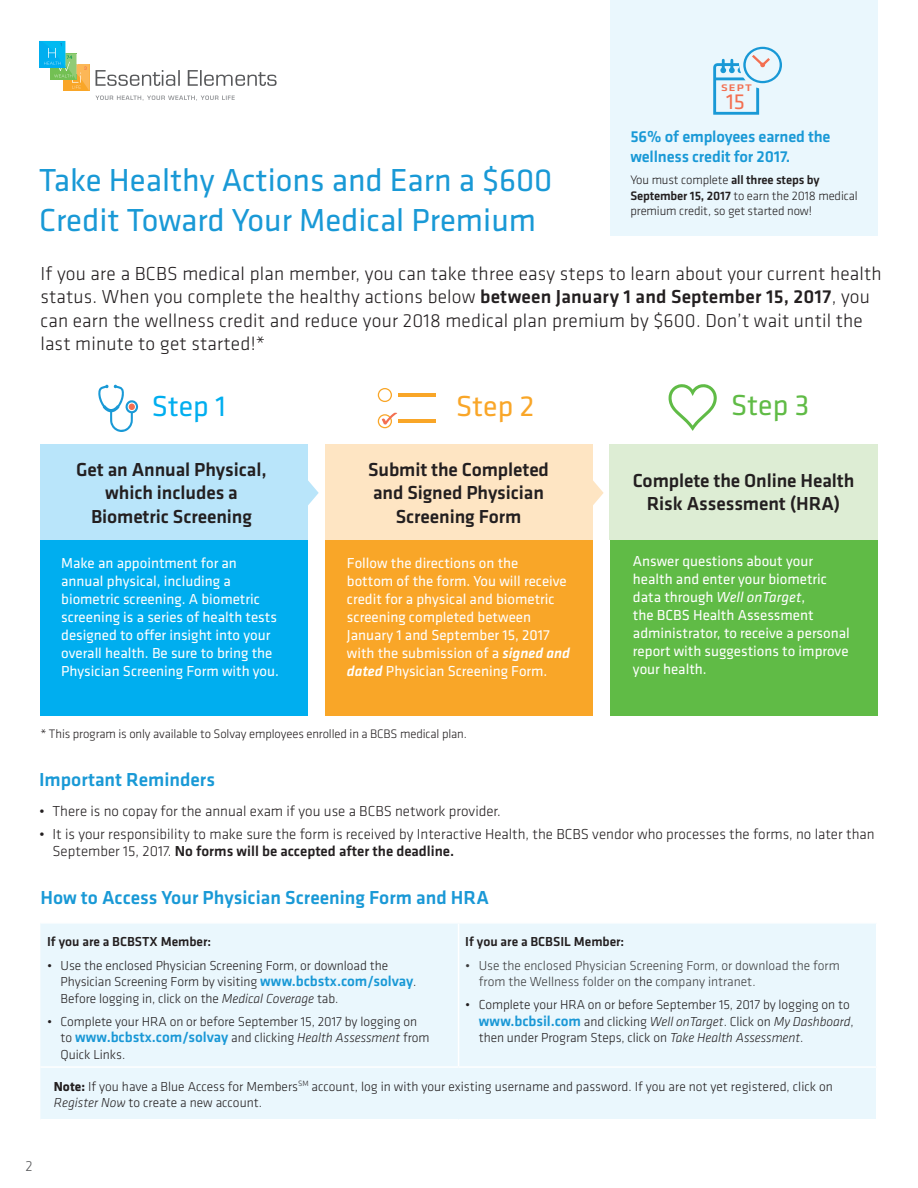
<style>
.page{position:relative;width:918px;height:1188px;background:#fff}
.page>*{position:absolute;margin:0;border:0;box-sizing:border-box;transform-origin:0 0}
.t1{font:33px/39.6px "Klavika";color:#1999d6}
.t2{font:30px "Klavika";color:#00aeef}
.t3{font:30px "Klavika";color:#f9a628}
.t4{font:30px "Klavika";color:#60bb46}
.t5{font:22.5px "Klavika";color:#f36f51}
.t6{font:300 19.5px/23.4px "Klavika";letter-spacing:.01em;color:#231f20}
.t7{font:500 19.5px/23.4px "Klavika";letter-spacing:-.005em;color:#231f20;text-align:center}
.t8{font:500 19.5px "Klavika";color:#1999d6}
.t9{font:500 16.5px/19.8px "Klavika";letter-spacing:-.01em;color:#1999d6}
.t10{font:15px/18px "Klavika";color:#fff}
.t11{font:300 15px/16.5px "Klavika";color:#231f20}
.t12{font:500 15px "Klavika";letter-spacing:-.005em;color:#1a98d6}
.t13{font:300 15px "Klavika";color:#57585a}
.t14{font:300 13.5px/16.5px "Klavika";letter-spacing:-.005em;color:#231f20}
.t15{font:300 13.5px/16.5px "Klavika";color:#3e3e3f}
.t16{font:500 13.5px "Klavika";color:#231f20}
.t17{font:300 12.75px/15.3px "Klavika";letter-spacing:-.01em;color:#231f20}
.t18{font:500 9.9px "Klavika";color:#f36f51;scale:1.25 1}
.s1{font-weight:500}
.s2{font-weight:500;font-style:italic}
.s3{font-style:italic}
.s4{color:#1a98d6}
.s5{font-weight:500;font-size:15px;color:#1999d6}
.s6{font-weight:300;font-size:13.5px;color:#231f20}
.s7{font-weight:300;font-style:italic;font-size:13.5px;color:#231f20}
.s8{color:#231f20}
.s9{font-weight:500;font-size:15px;color:#1a98d6}
.s10{font-weight:700}
</style>
<div class="page">
<div style="left:40px;top:540px;width:268px;height:176px;background:#00aeef"></div>
<div style="left:40px;top:444px;width:268px;height:96px;background:#b9e5fa"></div>
<div style="left:325px;top:444px;width:268px;height:272px;background:#f9a628"></div>
<div style="left:610px;top:444px;width:268px;height:272px;background:#60bb46"></div>
<svg style="left:39px;top:41px;width:238px;height:60px"></svg>
<div style="left:610px;top:0;width:268px;height:236px;background:#eaf7fd"></div>
<div style="left:40px;top:924px;width:836px;height:195px;background:#eaf7fd"></div>
<hr style="left:458px;top:924px;width:1px;height:142px;background:#fff">
<hr style="left:40px;top:1066px;width:419px;height:2px;background:#fff">
<hr style="left:459px;top:1066px;width:419px;height:2px;background:#fff">
<svg style="left:713px;top:47px;width:69px;height:68px"></svg>
<svg style="left:98px;top:385px;width:41px;height:47px"></svg>
<svg style="left:377px;top:388px;width:59px;height:41px"></svg>
<svg style="left:308px;top:480px;width:11px;height:25px"></svg>
<div style="left:325px;top:444px;width:268px;height:96px;background:#fee5c3"></div>
<svg style="left:593px;top:481px;width:11px;height:24px"></svg>
<div style="left:610px;top:444px;width:268px;height:96px;background:#ddedd4"></div>
<svg style="left:668px;top:384px;width:49px;height:47px"></svg>
<p class="t18" style="left:721px;top:81px;width:26px">SEPT</p>
<h1 class="t1" style="left:39px;top:160px;width:515px">Take Healthy Actions and Earn a $600<br>Credit Toward Your Medical Premium</h1>
<h3 class="t5" style="left:726px;top:87px;width:21px">15</h3>
<p class="t9" style="left:630px;top:127px;width:202px">56% of employees earned the wellness credit for 2017.</p>
<p class="t17" style="left:630px;top:172px;width:229px">You must complete <span class="s1">all three steps by<br>September 15, 2017</span> to earn the 2018 medical premium credit, so get started now!</p>
<p class="t6" style="left:40px;top:261px;width:843px">If you are a BCBS medical plan member, you can take three easy steps to learn about your current health status. When you complete the healthy actions below <span class="s1">between January 1 and September 15, 2017</span>, you can earn the wellness credit and reduce your 2018 medical plan premium by $600. Don’t wait until the last minute to get started!*</p>
<h2 class="t2" style="left:152px;top:387px;width:76px">Step 1</h2>
<h2 class="t3" style="left:456px;top:387px;width:80px">Step 2</h2>
<h3 class="t7" style="left:76px;top:457px;width:192px">Get an Annual Physical, which includes a<br>Biometric Screening</h3>
<p class="t10" style="left:61px;top:553px;width:219px">Make an appointment for an annual physical, including a biometric screening. A biometric screening is a series of health tests designed to offer insight into your overall health. Be sure to bring the Physician Screening Form with you.</p>
<h3 class="t7" style="left:368px;top:457px;width:182px">Submit the Completed and Signed Physician<br>Screening Form</h3>
<p class="t10" style="left:347px;top:553px;width:225px">Follow the directions on the<br>bottom of the form. You will receive credit for a physical and biometric screening completed between<br>January 1 and September 15, 2017 with the submission of a <span class="s2">signed and dated</span> Physician Screening Form.</p>
<h2 class="t4" style="left:731px;top:386px;width:80px">Step 3</h2>
<h3 class="t7" style="left:633px;top:468px;width:223px">Complete the Online Health<br>Risk Assessment (HRA)</h3>
<p class="t10" style="left:633px;top:551px;width:218px">Answer questions about your health and enter your biometric data through <span class="s3">Well onTarget</span>,<br>the BCBS Health Assessment administrator, to receive a personal report with suggestions to improve your health.</p>
<p class="t17" style="left:40px;top:726px;width:428px">* This program is only available to Solvay employees enrolled in a BCBS medical plan.</p>
<h3 class="t8" style="left:39px;top:766px;width:178px">Important Reminders</h3>
<p class="t11" style="left:39px;top:803px;width:463px">• There is no copay for the annual exam if you use a BCBS network provider.</p>
<p class="t11" style="left:53px;top:826px;width:824px;text-indent:-14px">• It is your responsibility to make sure the form is received by Interactive Health, the BCBS vendor who processes the forms, no later than<br>September 15, 2017. <span class="s1">No forms will be accepted after the deadline.</span></p>
<h3 class="t8" style="left:40px;top:884px;width:450px">How to Access Your Physician Screening F<span class="s4">orm and HRA</span></h3>
<p class="t16" style="left:47px;top:933px;width:166px">If you are a BCBSTX Member:</p>
<p class="t14" style="left:61px;top:957px;width:357px;text-indent:-13px">• Use the enclosed Physician Screening Form, or download the<br>Physician Screening Form by visiting <span class="s5">www.bcbstx.com/solvay</span>.<br>Before logging in, click on the <span class="s3">Medical Coverage</span> tab.</p>
<p class="t14" style="left:47px;top:1013px;width:372px">• Complete your HRA on or before September 15, 2017 by logging on</p>
<p class="t12" style="left:61px;top:1027px;width:370px"><span class="s6">to</span> www.bcbstx.com/solvay <span class="s6">and clicking</span> <span class="s7">Health Assessment</span> <span class="s6">from</span></p>
<p class="t14" style="left:61px;top:1046px;width:66px">Quick Links.</p>
<p class="t16" style="left:465px;top:933px;width:161px">If you are a BCBSIL Member:</p>
<p class="t15" style="left:479px;top:957px;width:363px;text-indent:-14px">• Use the enclosed Physician Screening Form, or download the form from the Wellness folder on <span class="s8">the</span> company intranet.</p>
<p class="t14" style="left:479px;top:997px;width:377px;text-indent:-14px">• Complete your HRA on or before September 15, 2017 by logging on to <span class="s9">www.bcbsil.com</span> and clicking <span class="s3">Well onTarget</span>. Click on <span class="s3">My Dashboard</span>, then under Program Steps, click on <span class="s3">Take Health Assessment</span>.</p>
<p class="t14" style="left:54px;top:1078px;width:781px"><span class="s10">Note:</span> If you have a Blue Access for Members<sup>SM</sup> account, log in with your existing username and password. If you are not yet registered, click on<br><span class="s3">Register Now</span> to create a new account.</p>
<p class="t13" style="left:26px;top:1157px;width:9px">2</p>
</div>
